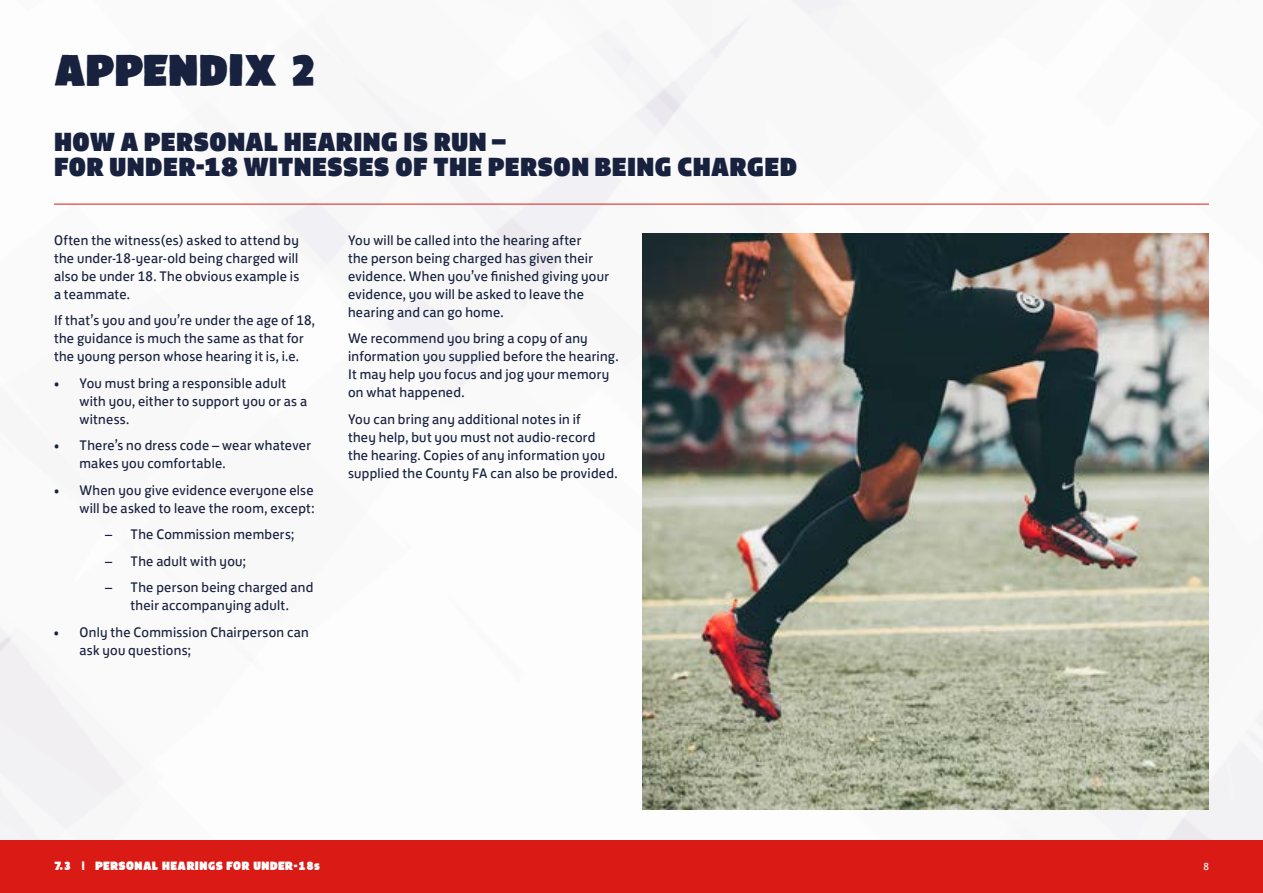
<style>
.page{position:relative;width:1263px;height:893px;background:#fff}
.page>*{position:absolute;margin:0;border:0;box-sizing:border-box;transform-origin:0 0}
.t1{font:39px "FA Brush";color:#18223e}
.t2{font:27px/25.5px "FS Jack Poster";letter-spacing:.01em;color:#18223e}
.t3{font:14.25px/18px "FS Jack";letter-spacing:.02em;color:#18223e}
.t4{font:10.5px "FA Brush";letter-spacing:.03em;color:#fff}
.t5{font:10.5px "FS Jack";color:#fff}
</style>
<div class="page">
<img style="left:0;top:0;width:1263px;height:840px">
<hr style="left:54px;top:204px;width:1155px;height:1px;background:#da1a15">
<img style="left:642px;top:234px;width:567px;height:575px">
<div style="left:0;top:840px;width:1263px;height:53px;background:#da1a15"></div>
<h1 class="t1" style="left:54px;top:54px;width:265px">APPENDIX 2</h1>
<h2 class="t2" style="left:54px;top:128px;width:745px">HOW A PERSONAL HEARING IS RUN –<br>FOR UNDER-18 WITNESSES OF THE PERSON BEING CHARGED</h2>
<p class="t3" style="left:54px;top:230px;width:247px;text-align:justify">Often the witness(es) asked to attend by the under-18-year-old being charged will also be under 18. The obvious example is a teammate.</p>
<p class="t3" style="left:54px;top:310px;width:263px">If that’s you and you’re under the age of 18, the guidance is much the same as that for the young person whose hearing it is, i.e.</p>
<p class="t3" style="left:80px;top:373px;width:229px;text-indent:-26px">• You must bring a responsible adult with you, either to support you or as a witness.</p>
<p class="t3" style="left:80px;top:435px;width:233px;text-indent:-26px">• There’s no dress code – wear whatever makes you comfortable.</p>
<p class="t3" style="left:54px;top:480px;width:262px;text-align:right">• When you give evidence everyone else will be asked to leave the room, except:</p>
<p class="t3" style="left:105px;top:524px;width:191px">– The Commission members;</p>
<p class="t3" style="left:105px;top:551px;width:142px">– The adult with you;</p>
<p class="t3" style="left:105px;top:577px;width:210px;text-align:center">– The person being charged and their accompanying adult.</p>
<p class="t3" style="left:79px;top:622px;width:231px;text-indent:-26px">• Only the Commission Chairperson can ask you questions;</p>
<p class="t3" style="left:348px;top:230px;width:263px">You will be called into the hearing after<br>the person being charged has given their evidence. When you’ve finished giving your evidence, you will be asked to leave the hearing and can go home.</p>
<p class="t3" style="left:348px;top:328px;width:272px">We recommend you bring a copy of any information you supplied before the hearing.<br>It may help you focus and jog your memory on what happened.</p>
<p class="t3" style="left:348px;top:408px;width:271px">You can bring any additional notes in if<br>they help, but you must not audio-record the hearing. Copies of any information you supplied the County FA can also be provided.</p>
<p class="t4" style="left:54px;top:862px;width:267px">7.3 | PERSONAL HEARINGS FOR UNDER-18s</p>
<p class="t5" style="left:1203px;top:858px;width:7px">8</p>
</div>
